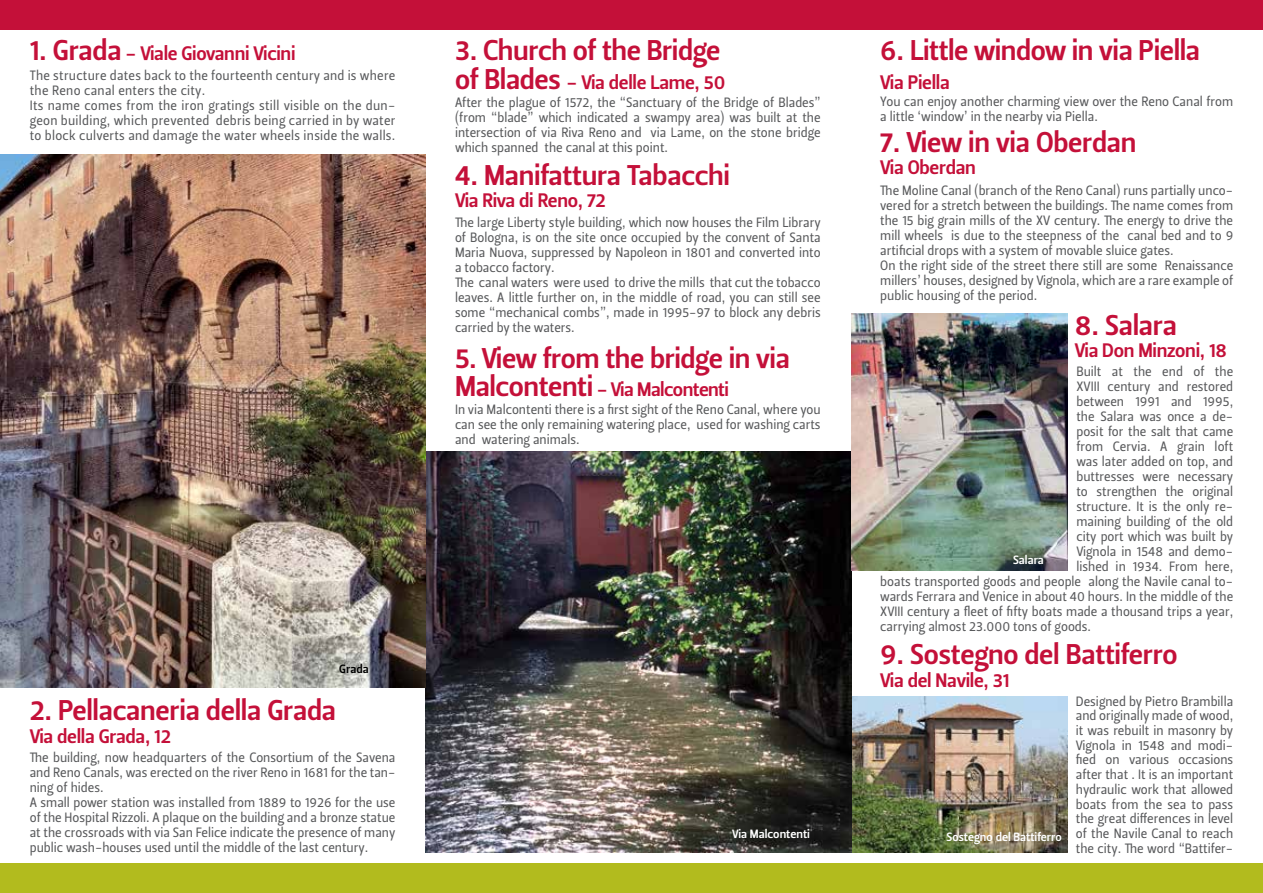
<style>
.page{position:relative;width:1263px;height:893px;background:#fff}
.page>*{position:absolute;margin:0;border:0;box-sizing:border-box;transform-origin:0 0}
.t1{font:28.5px "Leitura Sans Grot 3";letter-spacing:-.01em;color:#c41039}
.t2{font:19.5px "Leitura Sans Grot 3";letter-spacing:-.015em;color:#c41039}
.t3{font:13.5px/15px "Leitura Sans Grot 2";color:#58595b}
.t4{font:13.5px/15px "Leitura Sans Grot 2";letter-spacing:.02em;color:#58595b}
.t5{font:12px "Leitura Sans Grot 3";color:#fff}
.t6{font:12px "Leitura Sans Grot 3";color:#000}
.s1{font-size:28.5px}
</style>
<div class="page">
<img style="left:851px;top:696px;width:216px;height:157px">
<img style="left:425px;top:452px;width:426px;height:401px">
<div style="left:0;top:0;width:1263px;height:30px;background:#c41039"></div>
<div style="left:0;top:863px;width:1263px;height:30px;background:#b2bb1e"></div>
<img style="left:0;top:154px;width:425px;height:533px">
<img style="left:851px;top:314px;width:216px;height:256px">
<h2 class="t2" style="left:30px;top:42px;width:267px"><span class="s1">1. Grada</span> - Viale Giovanni Vicini</h2>
<p class="t4" style="left:30px;top:68px;width:367px">The structure dates back to the fourteenth century and is where the Reno canal enters the city.<br>Its name comes from the iron gratings still visible on the dun&shy;geon building, which prevented debris being carried in by water to block culverts and damage the water wheels inside the walls.</p>
<p class="t6" style="left:339px;top:661px;width:31px">Grada</p>
<h1 class="t1" style="left:30px;top:694px;width:308px">2. Pellacaneria della Grada</h1>
<h2 class="t2" style="left:30px;top:725px;width:143px">Via della Grada, 12</h2>
<p class="t3" style="left:30px;top:750px;width:367px">The building, now headquarters of the Consortium of the Savena and Reno Canals, was erected on the river Reno in 1681 for the tan&shy;ning of hides.<br>A small power station was installed from 1889 to 1926 for the use of the Hospital Rizzoli. A plaque on the building and a bronze statue at the crossroads with via San Felice indicate the presence of many public wash-houses used until the middle of the last century.</p>
<h1 class="t1" style="left:455px;top:34px;width:267px">3. Church of the Bridge</h1>
<h2 class="t2" style="left:455px;top:71px;width:272px"><span class="s1">of Blades</span> - Via delle Lame, 50</h2>
<p class="t3" style="left:455px;top:95px;width:367px;text-align:justify">After the plague of 1572, the “Sanctuary of the Bridge of Blades” (from “blade” which indicated a swampy area) was built at the intersection of via Riva Reno and via Lame, on the stone bridge which spanned the canal at this point.</p>
<h1 class="t1" style="left:455px;top:158px;width:277px">4. Manifattura Tabacchi</h1>
<h2 class="t2" style="left:455px;top:189px;width:152px">Via Riva di Reno, 72</h2>
<p class="t3" style="left:455px;top:215px;width:367px">The large Liberty style building, which now houses the Film Library of Bologna, is on the site once occupied by the convent of Santa Maria Nuova, suppressed by Napoleon in 1801 and converted into a tobacco factory.<br>The canal waters were used to drive the mills that cut the tobacco leaves. A little further on, in the middle of road, you can still see some “mechanical combs”, made in 1995-97 to block any debris carried by the waters.</p>
<h1 class="t1" style="left:455px;top:341px;width:336px">5. View from the bridge in via</h1>
<h2 class="t2" style="left:455px;top:378px;width:275px"><span class="s1">Malcontenti</span> - Via Malcontenti</h2>
<p class="t3" style="left:455px;top:402px;width:367px;text-align:justify">In via Malcontenti there is a first sight of the Reno Canal, where you can see the only remaining watering place, used for washing carts and watering animals.</p>
<h1 class="t1" style="left:880px;top:34px;width:321px">6. Little window in via Piella</h1>
<h2 class="t2" style="left:880px;top:71px;width:71px">Via Piella</h2>
<p class="t3" style="left:880px;top:94px;width:354px">You can enjoy another charming view over the Reno Canal from a little ‘window’ in the nearby via Piella.</p>
<h1 class="t1" style="left:880px;top:125px;width:258px">7. View in via Oberdan</h1>
<h2 class="t2" style="left:880px;top:156px;width:97px">Via Oberdan</h2>
<p class="t3" style="left:880px;top:183px;width:354px">The Moline Canal (branch of the Reno Canal) runs partially unco&shy;vered for a stretch between the buildings. The name comes from the 15 big grain mills of the XV century. The energy to drive the mill wheels is due to the steepness of the canal bed and to 9 artificial drops with a system of movable sluice gates.<br>On the right side of the street there still are some Renaissance millers’ houses, designed by Vignola, which are a rare example of public housing of the period.</p>
<h1 class="t1" style="left:1075px;top:308px;width:104px">8. Salara</h1>
<h2 class="t2" style="left:1075px;top:339px;width:154px">Via Don Minzoni, 18</h2>
<p class="t3" style="left:1076px;top:364px;width:158px">Built at the end of the</p>
<p class="t3" style="left:1076px;top:379px;width:158px">XVIII century and restored</p>
<p class="t3" style="left:1076px;top:394px;width:158px">between 1991 and 1995,</p>
<p class="t3" style="left:1076px;top:409px;width:158px">the Salara was once a de-</p>
<p class="t3" style="left:1076px;top:424px;width:158px">posit for the salt that came</p>
<p class="t3" style="left:1076px;top:439px;width:158px">from Cervia. A grain loft</p>
<p class="t3" style="left:1076px;top:454px;width:158px">was later added on top, and</p>
<p class="t3" style="left:1076px;top:469px;width:158px">buttresses were necessary</p>
<p class="t3" style="left:1076px;top:484px;width:158px">to strengthen the original</p>
<p class="t3" style="left:1076px;top:499px;width:158px">structure. It is the only re-</p>
<p class="t3" style="left:1076px;top:514px;width:158px">maining building of the old</p>
<p class="t3" style="left:1076px;top:529px;width:158px">city port which was built by</p>
<p class="t3" style="left:1076px;top:544px;width:158px">Vignola in 1548 and demo-</p>
<p class="t3" style="left:1076px;top:559px;width:158px">lished in 1934. From here,</p>
<p class="t3" style="left:880px;top:574px;width:354px">boats transported goods and people along the Navile canal to-</p>
<p class="t3" style="left:880px;top:589px;width:354px">wards Ferrara and Venice in about 40 hours. In the middle of the</p>
<p class="t3" style="left:880px;top:604px;width:354px">XVIII century a fleet of fifty boats made a thousand trips a year,</p>
<p class="t3" style="left:880px;top:619px;width:212px">carrying almost 23.000 tons of goods.</p>
<p class="t5" style="left:1013px;top:552px;width:32px">Salara</p>
<h1 class="t1" style="left:880px;top:638px;width:299px">9. Sostegno del Battiferro</h1>
<h2 class="t2" style="left:880px;top:668px;width:131px">Via del Navile, 31</h2>
<p class="t5" style="left:732px;top:827px;width:79px">Via Malcontenti</p>
<p class="t5" style="left:946px;top:829px;width:117px">Sostegno del Battiferro</p>
<p class="t3" style="left:1076px;top:694px;width:159px;text-align:justify">Designed by Pietro Brambilla and originally made of wood, it was rebuilt in masonry by Vignola in 1548 and modi&shy;fied on various occasions after that . It is an important hydraulic work that allowed boats from the sea to pass the great differences in level of the Navile Canal to reach the city. The word “Battifer-</p>
</div>
